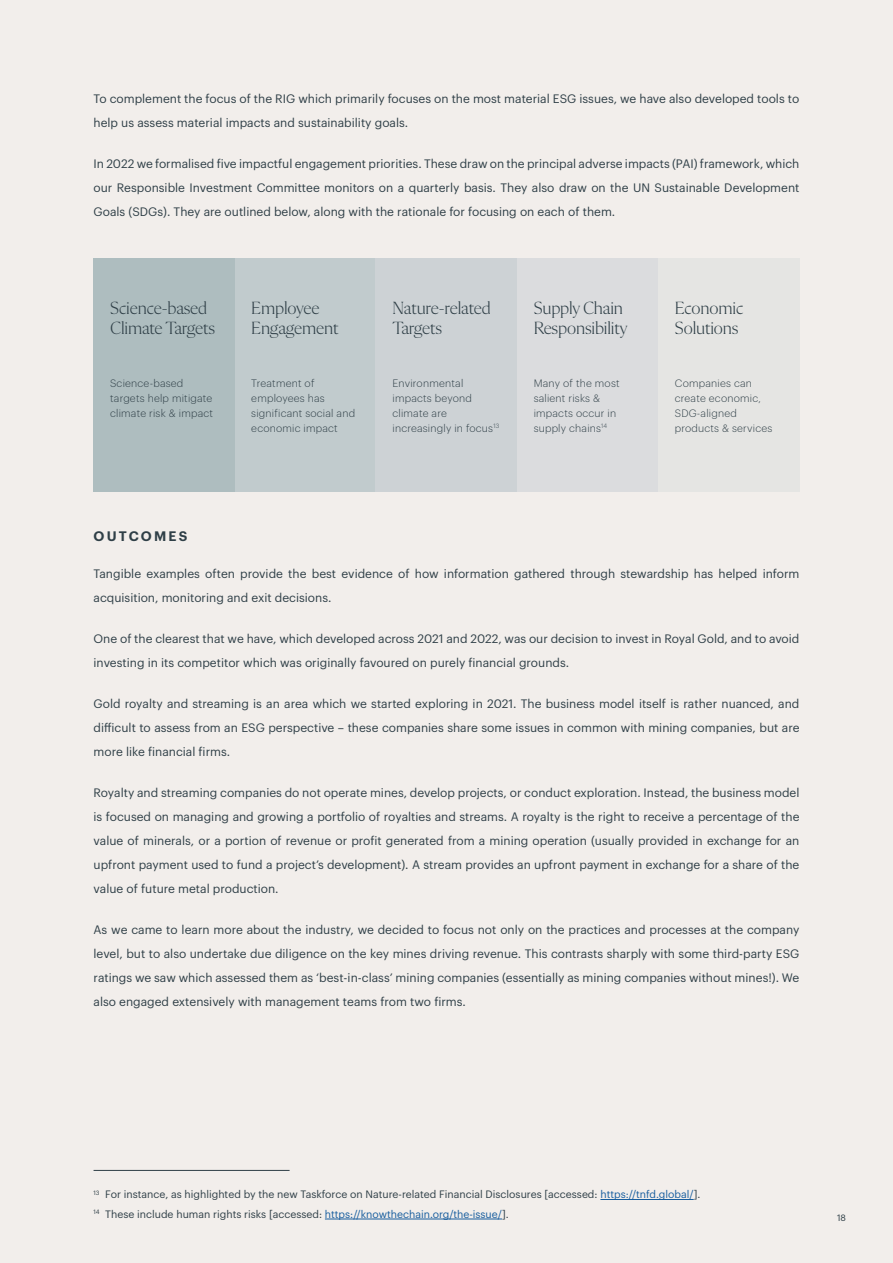
<style>
.page{position:relative;width:893px;height:1263px;background:#f2eeeb}
.page>*{position:absolute;margin:0;border:0;box-sizing:border-box;transform-origin:0 0}
.Heading_3{font:300 18px/19.5px "Flecha M";letter-spacing:-.01em;color:#2f3f47}
.t1{font:600 13.5px "Graphik";letter-spacing:.16em;color:#2f3f47}
.Main_body_copy{font:12px/24px "Graphik";color:#2f3f47;text-align:justify}
.Card_Paragraph{font:300 10.5px/15px "Graphik";letter-spacing:.02em;color:#2f3f47}
.Footer_text{font:10.5px/19.5px "Graphik";color:#2f3f47}
.t2{font:9px "Graphik";color:#2f3f47}
.s1{color:#175d9e}
</style>
<div class="page">
<div style="left:235px;top:258px;width:141px;height:233px;background:#c1cbcd"></div>
<div style="left:94px;top:258px;width:141px;height:233px;background:#aebdbf"></div>
<div style="left:376px;top:258px;width:141px;height:233px;background:#cdd2d5"></div>
<div style="left:517px;top:258px;width:141px;height:233px;background:#dbdcde"></div>
<div style="left:658px;top:258px;width:141px;height:233px;background:#e5e5e3"></div>
<hr style="left:94px;top:1170px;width:196px;height:1px;background:#2f3f47">
<hr style="left:600px;top:1199px;width:94px;height:1px;background:#175d9e">
<hr style="left:325px;top:1219px;width:177px;height:1px;background:#175d9e">
<p class="Main_body_copy" style="left:94px;top:86px;width:707px">To complement the focus of the RIG which primarily focuses on the most material ESG issues, we have also developed tools to help us assess material impacts and sustainability goals.</p>
<p class="Main_body_copy" style="left:94px;top:151px;width:707px">In 2022 we formalised five impactful engagement priorities. These draw on the principal adverse impacts (PAI) framework, which our Responsible Investment Committee monitors on a quarterly basis. They also draw on the UN Sustainable Development Goals (SDGs). They are outlined below, along with the rationale for focusing on each of them.</p>
<p class="Heading_3" style="left:110px;top:299px;width:99px">Science-based</p>
<p class="Heading_3" style="left:110px;top:318px;width:107px">Climate Targets</p>
<p class="Heading_3" style="left:251px;top:299px;width:89px">Employee<br>Engagement</p>
<p class="Heading_3" style="left:392px;top:299px;width:100px">Nature-related<br>Targets</p>
<p class="Heading_3" style="left:534px;top:299px;width:95px">Supply Chain<br>Responsibility</p>
<p class="Heading_3" style="left:675px;top:299px;width:70px">Economic<br>Solutions</p>
<p class="Card_Paragraph" style="left:110px;top:375px;width:104px">Science-based targets help mitigate climate risk &amp; impact</p>
<p class="Card_Paragraph" style="left:251px;top:375px;width:105px">Treatment of employees has significant social and economic impact</p>
<p class="Card_Paragraph" style="left:392px;top:375px;width:108px">Environmental impacts beyond climate are increasingly in focus<sup>13</sup></p>
<p class="Card_Paragraph" style="left:534px;top:375px;width:88px">Many of the most salient risks &amp; impacts occur in supply chains<sup>14</sup></p>
<p class="Card_Paragraph" style="left:675px;top:375px;width:99px">Companies can create economic,<br>SDG-aligned products &amp; services</p>
<h5 class="t1" style="left:94px;top:526px;width:95px">OUTCOMES</h5>
<p class="Main_body_copy" style="left:94px;top:560px;width:707px">Tangible examples often provide the best evidence of how information gathered through stewardship has helped inform acquisition, monitoring and exit decisions.</p>
<p class="Main_body_copy" style="left:94px;top:625px;width:707px">One of the clearest that we have, which developed across 2021 and 2022, was our decision to invest in Royal Gold, and to avoid investing in its competitor which was originally favoured on purely financial grounds.</p>
<p class="Main_body_copy" style="left:94px;top:690px;width:707px">Gold royalty and streaming is an area which we started exploring in 2021. The business model itself is rather nuanced, and difficult to assess from an ESG perspective – these companies share some issues in common with mining companies, but are more like financial firms.</p>
<p class="Main_body_copy" style="left:94px;top:779px;width:707px">Royalty and streaming companies do not operate mines, develop projects, or conduct exploration. Instead, the business model is focused on managing and growing a portfolio of royalties and streams. A royalty is the right to receive a percentage of the value of minerals, or a portion of revenue or profit generated from a mining operation (usually provided in exchange for an upfront payment used to fund a project’s development). A stream provides an upfront payment in exchange for a share of the value of future metal production.</p>
<p class="Main_body_copy" style="left:94px;top:916px;width:707px">As we came to learn more about the industry, we decided to focus not only on the practices and processes at the company level, but to also undertake due diligence on the key mines driving revenue. This contrasts sharply with some third-party ESG ratings we saw which assessed them as ‘best-in-class’ mining companies (essentially as mining companies without mines!). We also engaged extensively with management teams from two firms.</p>
<p class="Footer_text" style="left:94px;top:1184px;width:608px"><sup>13</sup> For instance, as highlighted by the new Taskforce on Nature-related Financial Disclosures [accessed: <span class="s1">https://tnfd.global/</span>].<br><sup>14</sup> These include human rights risks [accessed: <span class="s1">https://knowthechain.org/the-issue/</span>].</p>
<p class="t2" style="left:837px;top:1210px;width:11px">18</p>
</div>
